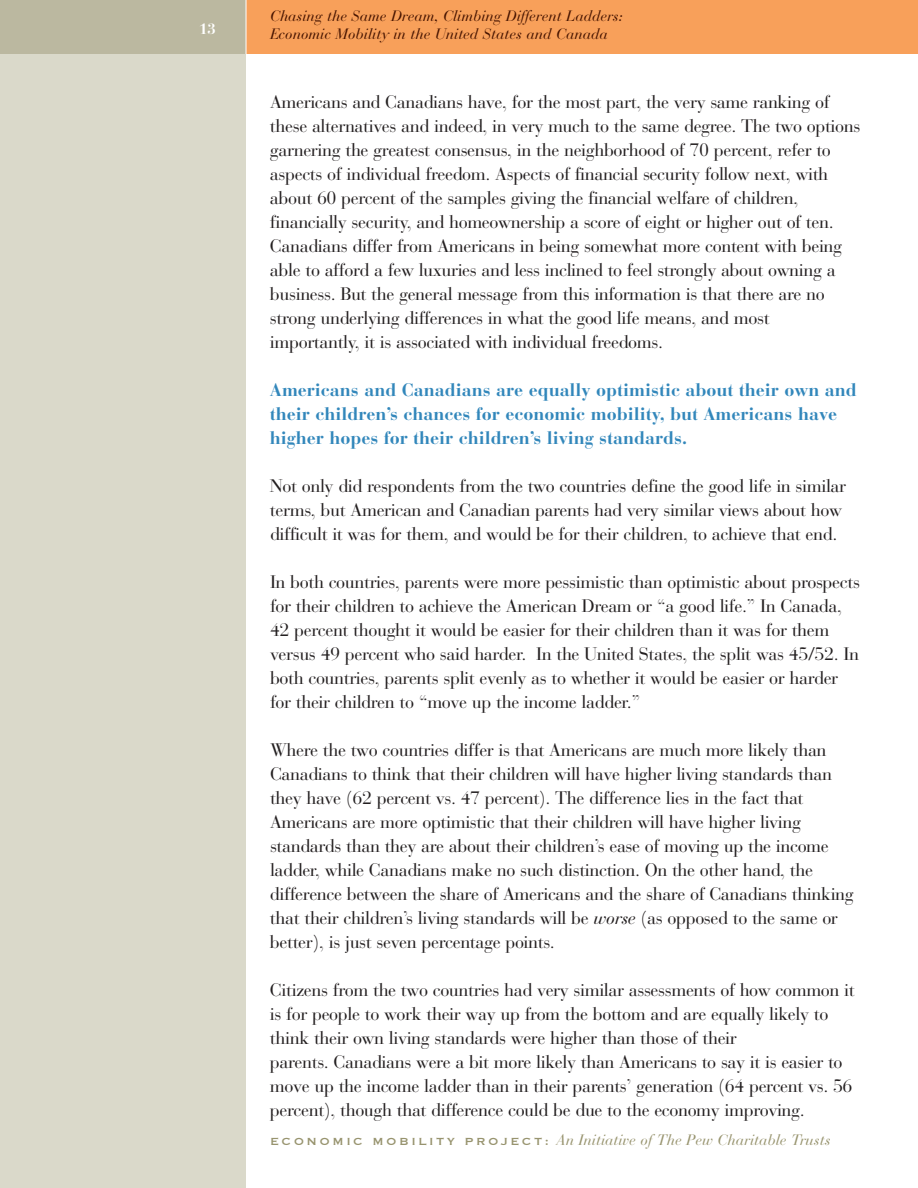
<style>
.page{position:relative;width:918px;height:1188px;background:#fff}
.page>*{position:absolute;margin:0;border:0;box-sizing:border-box;transform-origin:0 0}
.t1{font:18px/24px "Bauer Bodoni";letter-spacing:-.025em;color:#231f20}
.t2{font:700 18px/24px "Bauer Bodoni";color:#3287bb}
.t3{font:italic 15px/18px "Bauer Bodoni";color:#471400}
.t4{font:italic 15px "Bauer Bodoni";color:#98946f}
.t5{font:700 15px "Bauer Bodoni";color:#fff}
.s1{font-style:italic}
.s2{font-family:"Copperplate";font-style:normal;font-size:13.5px}
</style>
<div class="page">
<div style="left:246px;top:0;width:672px;height:54px;background:#f8a05a"></div>
<div style="left:0;top:0;width:246px;height:54px;background:#bbb8a0"></div>
<hr style="left:246px;top:0;width:1px;height:54px;background:#fff">
<div style="left:0;top:54px;width:246px;height:1134px;background:#dad9ca"></div>
<p class="t5" style="left:199px;top:24px;width:18px">13</p>
<p class="t3" style="left:270px;top:8px;width:354px">Chasing the Same Dream, Climbing Different Ladders:<br>Economic Mobility in the United States and Canada</p>
<p class="t1" style="left:270px;top:92px;width:592px">Americans and Canadians have, for the most part, the very same ranking of these alternatives and indeed, in very much to the same degree. The two options garnering the greatest consensus, in the neighborhood of 70 percent, refer to aspects of individual freedom. Aspects of financial security follow next, with about 60 percent of the samples giving the financial welfare of children, financially security, and homeownership a score of eight or higher out of ten.<br>Canadians differ from Americans in being somewhat more content with being able to afford a few luxuries and less inclined to feel strongly about owning a business. But the general message from this information is that there are no strong underlying differences in what the good life means, and most importantly, it is associated with individual freedoms.</p>
<p class="t2" style="left:270px;top:380px;width:588px">Americans and Canadians are equally optimistic about their own and their children’s chances for economic mobility, but Americans have higher hopes for their children’s living standards.</p>
<p class="t1" style="left:270px;top:476px;width:578px">Not only did respondents from the two countries define the good life in similar terms, but American and Canadian parents had very similar views about how difficult it was for them, and would be for their children, to achieve that end.</p>
<p class="t1" style="left:270px;top:572px;width:592px">In both countries, parents were more pessimistic than optimistic about prospects for their children to achieve the American Dream or “a good life.” In Canada, 42 percent thought it would be easier for their children than it was for them versus 49 percent who said harder. In the United States, the split was 45/52. In both countries, parents split evenly as to whether it would be easier or harder for their children to “move up the income ladder.”</p>
<p class="t1" style="left:270px;top:740px;width:585px">Where the two countries differ is that Americans are much more likely than Canadians to think that their children will have higher living standards than they have (62 percent vs. 47 percent). The difference lies in the fact that Americans are more optimistic that their children will have higher living standards than they are about their children’s ease of moving up the income ladder, while Canadians make no such distinction. On the other hand, the difference between the share of Americans and the share of Canadians thinking that their children’s living standards will be <span class="s1">worse</span> (as opposed to the same or better), is just seven percentage points.</p>
<p class="t1" style="left:270px;top:980px;width:586px">Citizens from the two countries had very similar assessments of how common it is for people to work their way up from the bottom and are equally likely to think their own living standards were higher than those of their<br>parents. Canadians were a bit more likely than Americans to say it is easier to move up the income ladder than in their parents’ generation (64 percent vs. 56 percent), though that difference could be due to the economy improving.</p>
<p class="t4" style="left:270px;top:1135px;width:562px"><span class="s2">ECONOMIC MOBILITY PROJECT:</span> An Initiative of The Pew Charitable Trusts</p>
</div>
